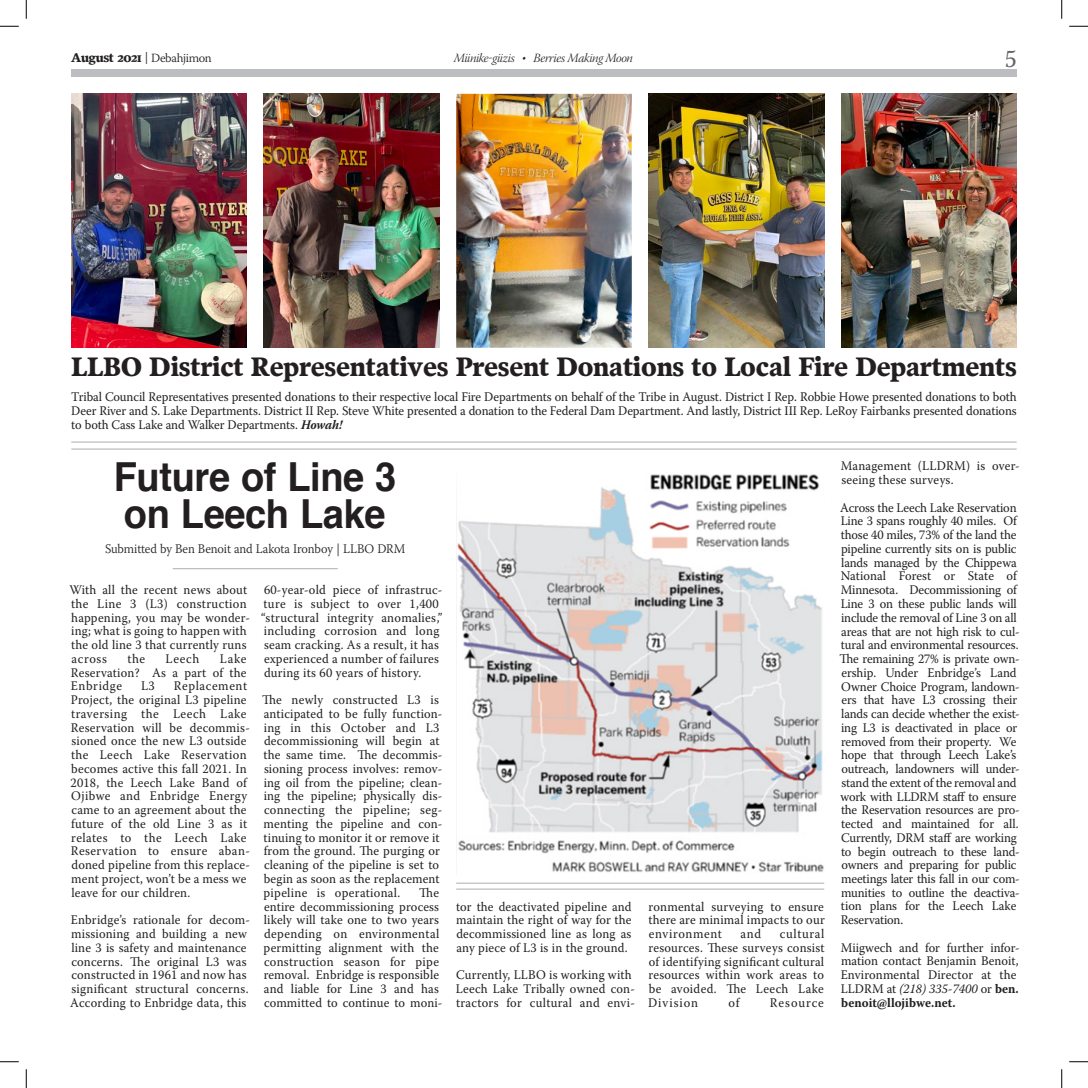
<style>
.page{position:relative;width:1088px;height:1088px;background:#fff}
.page>*{position:absolute;margin:0;border:0;box-sizing:border-box;transform-origin:0 0}
.Main_Text{font:700 40px "Helvetica";letter-spacing:-.01em;color:#231f20;scale:.95 1}
.Main_Text-2{font:700 26.25px "Poynter Text";letter-spacing:-.01em;color:#231f20;scale:.95 1}
.t1{font:25px "Warnock Pro";color:#636366;scale:.95 1}
.Main_Text-3{font:13.12px/13.8px "Warnock Pro";letter-spacing:.015em;color:#231f20;scale:.95 1}
.Main_Text-4{font:13.12px/13.8px "Warnock Pro";letter-spacing:-.015em;color:#231f20;scale:.95 1}
.Main_Text-5{font:300 13.12px "Warnock Pro";letter-spacing:-.01em;color:#231f20;scale:.95 1}
.Main_Text-6{font:13.12px "Warnock Pro";letter-spacing:.075em;color:#231f20;scale:.95 1}
.t2{font:12.5px "Warnock Pro Light It Subh";letter-spacing:-.025em;color:#231f20}
.t3{font:300 12.5px "Warnock Pro";letter-spacing:-.025em;color:#231f20}
.s1{font-family:"Poynter Text";font-weight:700}
.s2{font-weight:700;font-style:italic}
.s3{font-style:italic}
.s4{font-weight:700}
</style>
<div class="page">
<div style="left:71px;top:70px;width:945px;height:7px;background:#bcbdc0"></div>
<hr style="left:72px;top:441px;width:944px;height:1px;background:#bcbdc0">
<hr style="left:72px;top:448px;width:944px;height:2px;background:#bcbdc0">
<img style="left:456px;top:94px;width:176px;height:254px">
<img style="left:648px;top:94px;width:176px;height:254px">
<img style="left:71px;top:94px;width:176px;height:254px">
<img style="left:264px;top:94px;width:175px;height:254px">
<img style="left:841px;top:94px;width:175px;height:254px">
<hr style="left:173px;top:568px;width:164px;height:1px;background:#bcbdc0">
<hr style="left:457px;top:882px;width:366px;height:1px;background:#bcbdc0">
<hr style="left:457px;top:888px;width:366px;height:1px;background:#bcbdc0">
<img style="left:456px;top:474px;width:368px;height:399px">
<svg style="left:0;top:25px;width:19px;height:2px"></svg>
<svg style="left:1069px;top:25px;width:19px;height:2px"></svg>
<svg style="left:0;top:1061px;width:19px;height:1px"></svg>
<svg style="left:1069px;top:1061px;width:19px;height:1px"></svg>
<svg style="left:25px;top:0;width:2px;height:19px"></svg>
<svg style="left:25px;top:1069px;width:2px;height:19px"></svg>
<svg style="left:1061px;top:0;width:1px;height:19px"></svg>
<svg style="left:1061px;top:1069px;width:1px;height:19px"></svg>
<p class="t3" style="left:71px;top:50px;width:142px"><span class="s1">August 2021</span> | Debahjimon</p>
<h3 class="t1" style="left:1004px;top:44px;width:14px">5</h3>
<p class="t2" style="left:453px;top:51px;width:181px">Miinike-giizis • Berries Making Moon</p>
<p class="Main_Text-2" style="left:71px;top:355px;width:996px">LLBO District Representatives Present Donations to Local Fire Departments</p>
<p class="Main_Text-3" style="left:71px;top:390px;width:996px;text-align:justify">Tribal Council Representatives presented donations to their respective local Fire Departments on behalf of the Tribe in August. District I Rep. Robbie Howe presented donations to both Deer River and S. Lake Departments. District II Rep. Steve White presented a donation to the Federal Dam Department. And lastly, District III Rep. LeRoy Fairbanks presented donations to both Cass Lake and Walker Departments. <span class="s2">Howah!</span></p>
<p class="Main_Text" style="left:114px;top:445px;width:299px">Future of Line 3</p>
<p class="Main_Text" style="left:124px;top:481px;width:277px">on Leech Lake</p>
<p class="Main_Text-5" style="left:105px;top:540px;width:318px">Submitted by Ben Benoit and Lakota Ironboy | LLBO DRM</p>
<p class="Main_Text-3" style="left:69px;top:582px;width:192px">With all the recent news about the Line 3 (L3) construction happening, you may be wonder&shy;ing; what is going to happen with the old line 3 that currently runs across</p>
<p class="Main_Text-3" style="left:261px;top:582px;width:192px">60-year-old piece of infrastruc&shy;ture is subject to over 1,400 “structural integrity anomalies,” including corrosion and long seam cracking. As a result, it has experienced a number of failures during its 60 years of history.</p>
<p class="Main_Text-3" style="left:262px;top:692px;width:191px">The newly constructed L3 is anticipated to be fully function&shy;ing in this October and L3 decommissioning will begin at the same time. The decommis&shy;sioning process involves: remov&shy;ing oil from the pipeline; clean&shy;ing the pipeline; physically dis&shy;connecting the pipeline; seg&shy;menting the pipeline and con&shy;tinuing to monitor it or remove it from the ground. The purging or cleaning of the pipeline is set to begin as soon as the replacement pipeline is operational.</p>
<p class="Main_Text-3" style="left:71px;top:651px;width:186px;text-align:justify;text-indent:149px">Lake Reservation? As a part of the Enbridge</p>
<p class="Main_Text-3" style="left:127px;top:651px;width:20px">the</p>
<p class="Main_Text-3" style="left:166px;top:651px;width:37px">Leech</p>
<p class="Main_Text-3" style="left:71px;top:679px;width:190px;text-indent:103px">Replacement<br>Project, the original L3 pipeline traversing the Leech Lake<br>Reservation will be decommis&shy;sioned once the new L3 outside the Leech Lake Reservation becomes active this fall 2021. In<br>2018, the Leech Lake Band of<br>Ojibwe and Enbridge Energy came to an agreement about the future of the old Line 3 as it relates to the Leech Lake<br>Reservation to ensure aban&shy;doned pipeline from this replace&shy;ment project, won’t be a mess we leave for our children.</p>
<p class="Main_Text-3" style="left:70px;top:912px;width:191px">Enbridge’s rationale for decom&shy;missioning and building a new line 3 is safety and maintenance concerns. The original L3 was constructed in 1961 and now has significant structural concerns.<br>According to Enbridge data, this</p>
<p class="Main_Text-3" style="left:141px;top:679px;width:16px">L3</p>
<p class="Main_Text-3" style="left:264px;top:885px;width:190px;text-indent:155px">The entire decommissioning process likely will take one to two years depending on environmental permitting alignment with the construction season for pipe removal. Enbridge is responsible and liable for Line 3 and has committed to continue to moni-</p>
<p class="Main_Text-3" style="left:456px;top:899px;width:186px;text-align:justify">tor the deactivated pipeline and maintain the right of way for the decommissioned line as long as any piece of L3 is in the ground.</p>
<p class="Main_Text-3" style="left:456px;top:968px;width:190px">Currently, LLBO is working with<br>Leech Lake Tribally owned con&shy;tractors for cultural and envi-</p>
<p class="Main_Text-3" style="left:648px;top:899px;width:187px;text-align:justify">ronmental surveying to ensure there are minimal impacts to our environment</p>
<p class="Main_Text-3" style="left:648px;top:926px;width:187px;text-align:justify;text-indent:132px">cultural resources. These surveys consist of identifying significant cultural resources within work areas to be avoided. The Leech Lake Division</p>
<p class="Main_Text-3" style="left:740px;top:926px;width:23px">and</p>
<p class="Main_Text-3" style="left:728px;top:995px;width:13px">of</p>
<p class="Main_Text-6" style="left:770px;top:994px;width:58px">Resource</p>
<p class="Main_Text-3" style="left:840px;top:459px;width:190px">Management (LLDRM) is over&shy;seeing these surveys.</p>
<p class="Main_Text-4" style="left:839px;top:500px;width:191px">Across the Leech Lake Reservation<br>Line 3 spans roughly 40 miles. Of those 40 miles, 73% of the land the pipeline currently sits on is public lands managed by the Chippewa<br>National Forest or State of<br>Minnesota. Decommissioning of<br>Line 3 on these public lands will include the removal of Line 3 on all areas that are not high risk to cul&shy;tural and environmental resources.<br>The remaining 27% is private own&shy;ership. Under Enbridge’s Land<br>Owner Choice Program, landown&shy;ers that have L3 crossing their lands can decide whether the exist&shy;ing L3 is deactivated in place or removed from their property. We hope that through Leech Lake’s outreach, landowners will under&shy;stand the extent of the removal and work with LLDRM staff to ensure the Reservation resources are pro&shy;tected and maintained for all.<br>Currently, DRM staff are working to begin outreach to these land&shy;owners and preparing for public meetings later this fall in our com&shy;munities to outline the deactiva&shy;tion plans for the Leech Lake<br>Reservation.</p>
<p class="Main_Text-3" style="left:840px;top:940px;width:190px">Miigwech and for further infor&shy;mation contact Benjamin Benoit,<br>Environmental Director at the<br>LLDRM at <span class="s3">(218) 335-7400</span> or <span class="s4">ben. benoit@llojibwe.net.</span></p>
</div>
